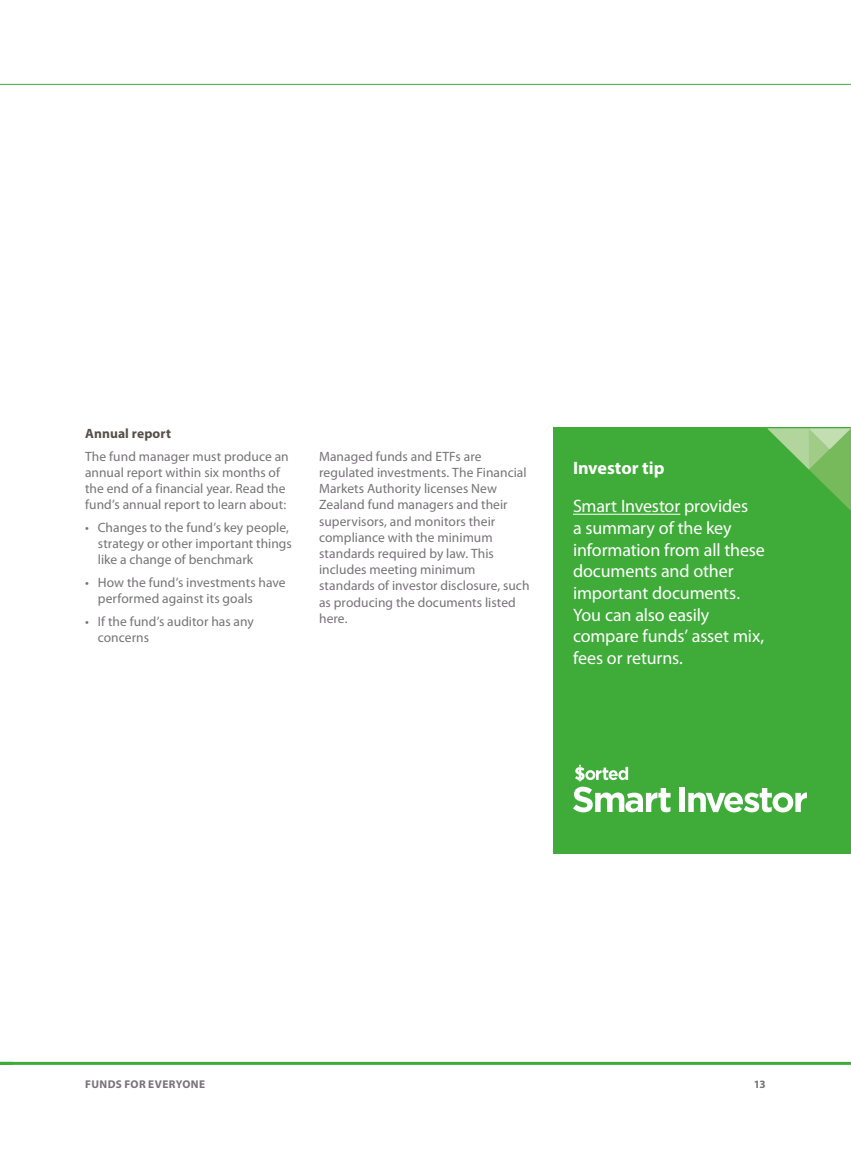
<style>
.page{position:relative;width:851px;height:1149px;background:#fff}
.page>*{position:absolute;margin:0;border:0;box-sizing:border-box;transform-origin:0 0}
.t1{font:18px/21.6px "Myriad Pro";letter-spacing:-.01em;color:#fff}
.t2{font:700 18px "Myriad Pro";color:#fff}
.t3{font:13.5px/16.2px "Myriad Pro";letter-spacing:.005em;color:#767376}
.t4{font:700 13.5px "Myriad Pro";letter-spacing:.01em;color:#564f47}
.t5{font:700 11.25px "Myriad Pro";letter-spacing:.035em;color:#767376}
</style>
<div class="page">
<hr style="left:0;top:84px;width:850px;height:1px;background:#3fab39">
<hr style="left:0;top:1061px;width:850px;height:3px;background:#3fab39">
<div style="left:553px;top:428px;width:297px;height:425px;background:#3fab39"></div>
<hr style="left:573px;top:513px;width:107px;height:1px;background:#fff">
<svg style="left:573px;top:764px;width:97px;height:48px"></svg>
<div style="left:678px;top:786px;width:6px;height:25px;background:#fff"></div>
<svg style="left:688px;top:788px;width:118px;height:24px"></svg>
<svg style="left:767px;top:428px;width:83px;height:82px"></svg>
<p class="t4" style="left:85px;top:424px;width:87px">Annual report</p>
<p class="t3" style="left:85px;top:448px;width:205px">The fund manager must produce an annual report within six months of the end of a financial year. Read the fund’s annual report to learn about:</p>
<p class="t3" style="left:98px;top:519px;width:195px;text-indent:-13px">• Changes to the fund’s key people, strategy or other important things like a change of benchmark</p>
<p class="t3" style="left:98px;top:574px;width:189px;text-indent:-13px">• How the fund’s investments have performed against its goals</p>
<p class="t3" style="left:98px;top:613px;width:157px;text-indent:-13px">• If the fund’s auditor has any concerns</p>
<p class="t3" style="left:319px;top:448px;width:212px">Managed funds and ETFs are regulated investments. The Financial<br>Markets Authority licenses New<br>Zealand fund managers and their supervisors, and monitors their compliance with the minimum standards required by law. This includes meeting minimum standards of investor disclosure, such as producing the documents listed here.</p>
<h1 class="t2" style="left:573px;top:456px;width:93px">Investor tip</h1>
<h1 class="t1" style="left:573px;top:496px;width:193px">Smart Investor provides<br>a summary of the key information from all these documents and other important documents.<br>You can also easily compare funds’ asset mix, fees or returns.</h1>
<p class="t5" style="left:85px;top:1076px;width:121px">FUNDS FOR EVERYONE</p>
<p class="t5" style="left:753px;top:1076px;width:14px">13</p>
</div>
